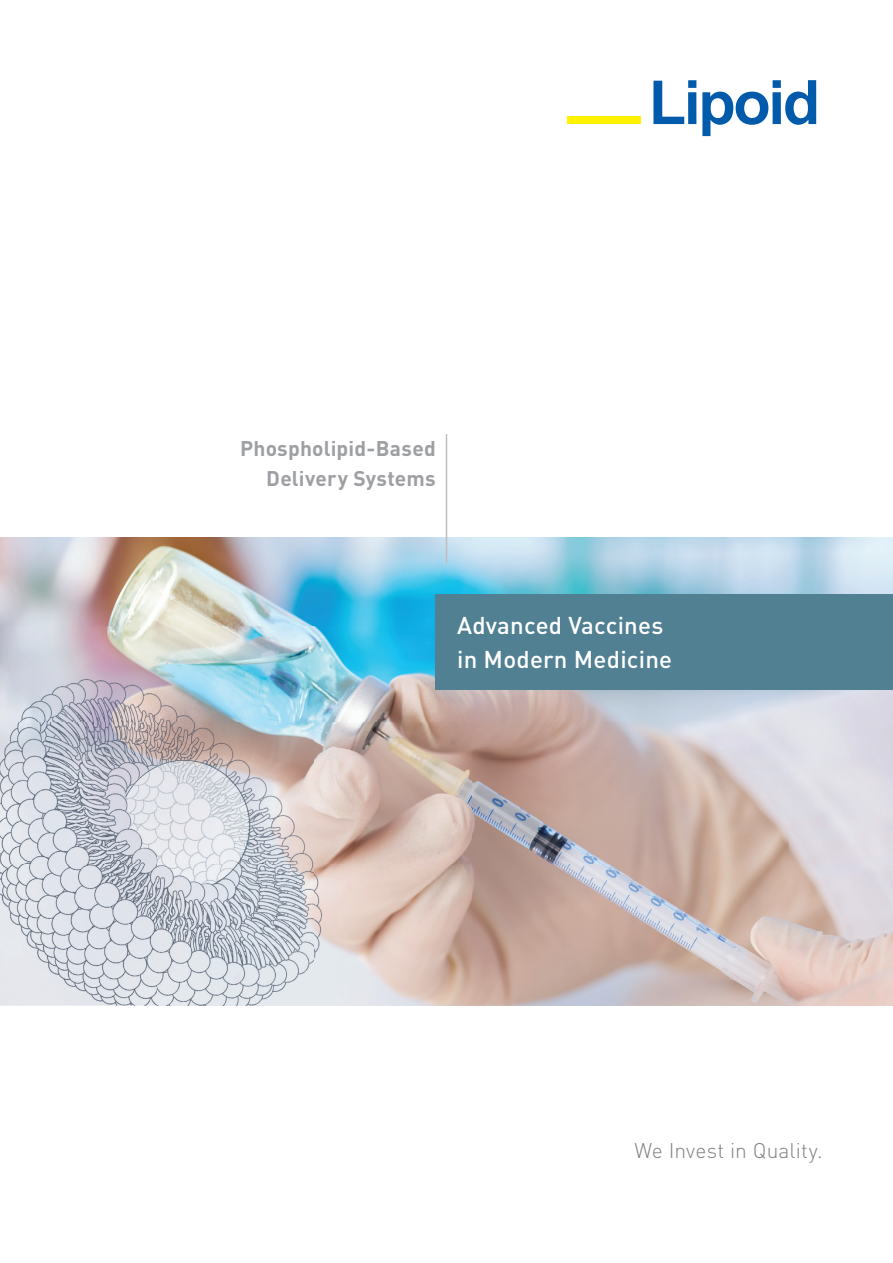
<style>
.page{position:relative;width:893px;height:1263px;background:#fff}
.page>*{position:absolute;margin:0;border:0;box-sizing:border-box;transform-origin:0 0}
.t1{font:500 24px/34.5px "DINOT";letter-spacing:.01em;color:#fff}
.t2{font:700 21px/30px "DINOT";letter-spacing:.01em;color:#9d9fa2;text-align:right}
.t3{font:300 21px "DINOT";letter-spacing:.005em;color:#808285}
</style>
<div class="page">
<img style="left:0;top:538px;width:893px;height:468px">
<div style="left:436px;top:594px;width:457px;height:96px;background:#518093"></div>
<hr style="left:446px;top:434px;width:1px;height:129px;background:#bcbdc0">
<svg style="left:702px;top:80px;width:114px;height:56px"></svg>
<svg style="left:653px;top:80px;width:43px;height:44px"></svg>
<div style="left:567px;top:117px;width:74px;height:7px;background:#fff101"></div>
<img style="left:0;top:538px;width:1px;height:372px">
<p class="t2" style="left:240px;top:431px;width:197px">Phospholipid-Based<br>Delivery Systems</p>
<p class="t1" style="left:457px;top:605px;width:217px">Advanced Vaccines in Modern Medicine</p>
<p class="t3" style="left:634px;top:1134px;width:190px">We Invest in Quality.</p>
</div>
